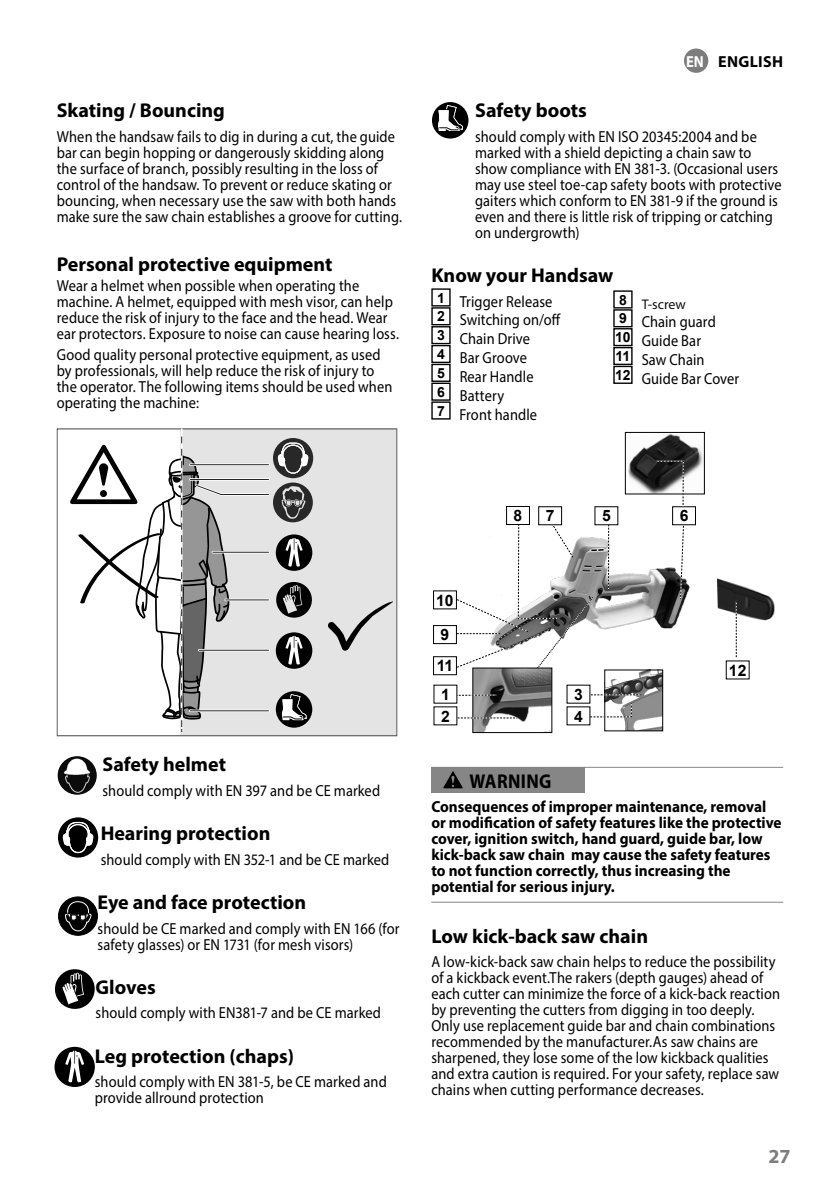
<style>
.page{position:relative;width:840px;height:1191px;background:#fff}
.page>*{position:absolute;margin:0;border:0;box-sizing:border-box;transform-origin:0 0}
.t1{font:700 20px "Myriad Pro";color:#000}
.t2{font:700 20px "Myriad Pro";letter-spacing:.02em;color:#000;scale:.9 1}
.t3{font:700 20px "Myriad Pro";color:#7d7d7d}
.t4{font:16px/16px "Myriad Pro";letter-spacing:.005em;color:#000;scale:.9 1}
.t5{font:700 16px/16px "Myriad Pro";color:#000;scale:.95 1}
.t6{font:700 16px "Myriad Pro";letter-spacing:.02em;color:#000}
.t7{font:700 15.6px/21.8px "Arial";color:#000}
.t8{font:14px "Myriad Pro";color:#0d0d0d}
.s1{color:#fff}
</style>
<div class="page">
<svg style="left:57px;top:428px;width:340px;height:308px;fill:#e4e4e4"></svg>
<hr style="left:181px;top:428px;width:1px;height:304px;background:#fff">
<svg style="left:327px;top:601px;width:66px;height:50px;background:#c3c3c3"></svg>
<svg style="left:70px;top:436px;width:243px;height:296px"></svg>
<div style="left:431px;top:288px;width:19px;height:18px;border:1px solid #000"></div>
<div style="left:431px;top:307px;width:19px;height:18px;border:1px solid #000"></div>
<div style="left:431px;top:326px;width:19px;height:18px;border:1px solid #000"></div>
<div style="left:431px;top:345px;width:19px;height:18px;border:1px solid #000"></div>
<div style="left:431px;top:364px;width:19px;height:18px;border:1px solid #000"></div>
<div style="left:431px;top:401px;width:19px;height:18px;border:1px solid #000"></div>
<div style="left:613px;top:290px;width:19px;height:18px;border:1px solid #000"></div>
<div style="left:613px;top:309px;width:19px;height:18px;border:1px solid #000"></div>
<div style="left:613px;top:328px;width:19px;height:18px;border:1px solid #000"></div>
<div style="left:613px;top:347px;width:19px;height:18px;border:1px solid #000"></div>
<div style="left:613px;top:366px;width:19px;height:18px;border:1px solid #000"></div>
<div style="left:431px;top:767px;width:154px;height:26px;background:#868686"></div>
<hr style="left:431px;top:767px;width:351px;height:1px;background:#878787">
<hr style="left:431px;top:901px;width:351px;height:1px;background:#868686">
<svg style="left:443px;top:771px;width:19px;height:17px"></svg>
<div style="left:683px;top:49px;width:25px;height:24px;background:#7d7d7d;border-radius:50%"></div>
<img style="left:641px;top:567px;width:44px;height:62px">
<div style="left:433px;top:625px;width:23px;height:19px;border:1px solid #000"></div>
<div style="left:433px;top:590px;width:23px;height:19px;border:1px solid #000"></div>
<img style="left:717px;top:578px;width:57px;height:48px">
<svg style="left:735px;top:601px;width:1px;height:56px"></svg>
<svg style="left:679px;top:525px;width:12px;height:75px"></svg>
<img style="left:628px;top:434px;width:74px;height:58px">
<div style="left:624px;top:432px;width:80px;height:62px;border:1px solid #000"></div>
<img style="left:641px;top:671px;width:19px;height:58px">
<div style="left:604px;top:669px;width:58px;height:62px;border:1px solid #000"></div>
<svg style="left:655px;top:460px;width:28px;height:48px"></svg>
<div style="left:506px;top:506px;width:23px;height:19px;border:1px solid #000"></div>
<svg style="left:439px;top:515px;width:202px;height:218px"></svg>
<div style="left:433px;top:656px;width:23px;height:18px;background:#fff"></div>
<div style="left:433px;top:656px;width:23px;height:19px;border:1px solid #000"></div>
<img style="left:58px;top:756px;width:39px;height:38px;border-radius:19px">
<svg style="left:58px;top:817px;width:40px;height:40px"></svg>
<div style="left:58px;top:897px;width:39px;height:38px;background:#000;border-radius:50%"></div>
<div style="left:58px;top:897px;width:39px;height:38px;border:1px solid #000;border-radius:50%"></div>
<svg style="left:64px;top:901px;width:27px;height:34px"></svg>
<svg style="left:55px;top:969px;width:40px;height:40px"></svg>
<div style="left:55px;top:1046px;width:40px;height:41px;background:#000;border-radius:50%"></div>
<svg style="left:65px;top:1050px;width:19px;height:32px"></svg>
<svg style="left:432px;top:102px;width:36px;height:36px"></svg>
<p class="t1" style="left:57px;top:97px;width:170px">Skating / Bouncing</p>
<p class="t4" style="left:57px;top:128px;width:385px">When the handsaw fails to dig in during a cut, the guide bar can begin hopping or dangerously skidding along the surface of branch, possibly resulting in the loss of control of the handsaw. To prevent or reduce skating or bouncing, when necessary use the saw with both hands make sure the saw chain establishes a groove for cutting.</p>
<p class="t1" style="left:57px;top:251px;width:277px">Personal protective equipment</p>
<p class="t4" style="left:57px;top:278px;width:381px">Wear a helmet when possible when operating the machine. A helmet, equipped with mesh visor, can help reduce the risk of injury to the face and the head. Wear ear protectors. Exposure to noise can cause hearing loss.</p>
<p class="t4" style="left:57px;top:346px;width:374px">Good quality personal protective equipment, as used by professionals, will help reduce the risk of injury to the operator. The following items should be used when operating the machine:</p>
<p class="t6" style="left:685px;top:51px;width:98px"><span class="s1">EN</span> ENGLISH</p>
<p class="t1" style="left:475px;top:97px;width:113px">Safety boots</p>
<p class="t4" style="left:475px;top:128px;width:342px">should comply with EN ISO 20345:2004 and be marked with a shield depicting a chain saw to show compliance with EN 381-3. (Occasional users may use steel toe-cap safety boots with protective gaiters which conform to EN 381-9 if the ground is even and there is little risk of tripping or catching on undergrowth)</p>
<p class="t1" style="left:431px;top:262px;width:183px">Know your Handsaw</p>
<p class="t4" style="left:437px;top:291px;width:139px;line-height:18.8px"><sup>1</sup> Trigger Release<br><sup>2</sup> Switching on/off<br><sup>3</sup> Chain Drive<br><sup>4</sup> Bar Groove<br><sup>5</sup> Rear Handle<br><sup>6</sup> Battery<br><sup>7</sup> Front handle</p>
<p class="t8" style="left:618px;top:295px;width:68px"><sup>8</sup> T-screw</p>
<p class="t4" style="left:614px;top:312px;width:139px;line-height:18.8px"><sup>9</sup> Chain guard<br><sup>10</sup> Guide Bar<br><sup>11</sup> Saw Chain<br><sup>12</sup> Guide Bar Cover</p>
<p class="t1" style="left:102px;top:751px;width:125px">Safety helmet</p>
<p class="t4" style="left:102px;top:782px;width:310px">should comply with EN 397 and be CE marked</p>
<p class="t1" style="left:101px;top:820px;width:171px">Hearing protection</p>
<p class="t4" style="left:101px;top:851px;width:322px">should comply with EN 352-1 and be CE marked</p>
<p class="t1" style="left:97px;top:889px;width:210px">Eye and face protection</p>
<p class="t4" style="left:97px;top:920px;width:337px">should be CE marked and comply with EN 166 (for safety glasses) or EN 1731 (for mesh visors)</p>
<p class="t1" style="left:95px;top:974px;width:62px">Gloves</p>
<p class="t4" style="left:95px;top:1004px;width:318px">should comply with EN381-7 and be CE marked</p>
<p class="t1" style="left:95px;top:1043px;width:201px">Leg protection (chaps)</p>
<p class="t4" style="left:95px;top:1073px;width:326px">should comply with EN 381-5, be CE marked and provide allround protection</p>
<p class="t7" style="left:436px;top:589px;width:19px">10</p>
<p class="t7" style="left:440px;top:624px;width:10px">9</p>
<p class="t7" style="left:436px;top:655px;width:18px">11</p>
<p class="t7" style="left:513px;top:505px;width:10px">8</p>
<p class="t7" style="left:601px;top:505px;width:10px">5</p>
<p class="t7" style="left:545px;top:505px;width:10px">7</p>
<p class="t7" style="left:441px;top:683px;width:10px">1</p>
<p class="t7" style="left:573px;top:683px;width:10px">3<br>4</p>
<p class="t7" style="left:441px;top:705px;width:10px">2</p>
<p class="t7" style="left:679px;top:505px;width:10px">6</p>
<p class="t7" style="left:728px;top:659px;width:19px">12</p>
<p class="t2" style="left:469px;top:768px;width:92px">WARNING</p>
<p class="t5" style="left:431px;top:798px;width:370px">Consequences of improper maintenance, removal or modification of safety features like the protective cover, ignition switch, hand guard, guide bar, low kick-back saw chain may cause the safety features to not function correctly, thus increasing the potential for serious injury.</p>
<p class="t1" style="left:431px;top:922px;width:218px">Low kick-back saw chain</p>
<p class="t4" style="left:431px;top:953px;width:389px">A low-kick-back saw chain helps to reduce the possibility of a kickback event.The rakers (depth gauges) ahead of each cutter can minimize the force of a kick-back reaction by preventing the cutters from digging in too deeply.<br>Only use replacement guide bar and chain combinations recommended by the manufacturer.As saw chains are sharpened, they lose some of the low kickback qualities and extra caution is required. For your safety, replace saw chains when cutting performance decreases.</p>
<p class="t3" style="left:768px;top:1142px;width:24px">27</p>
</div>
